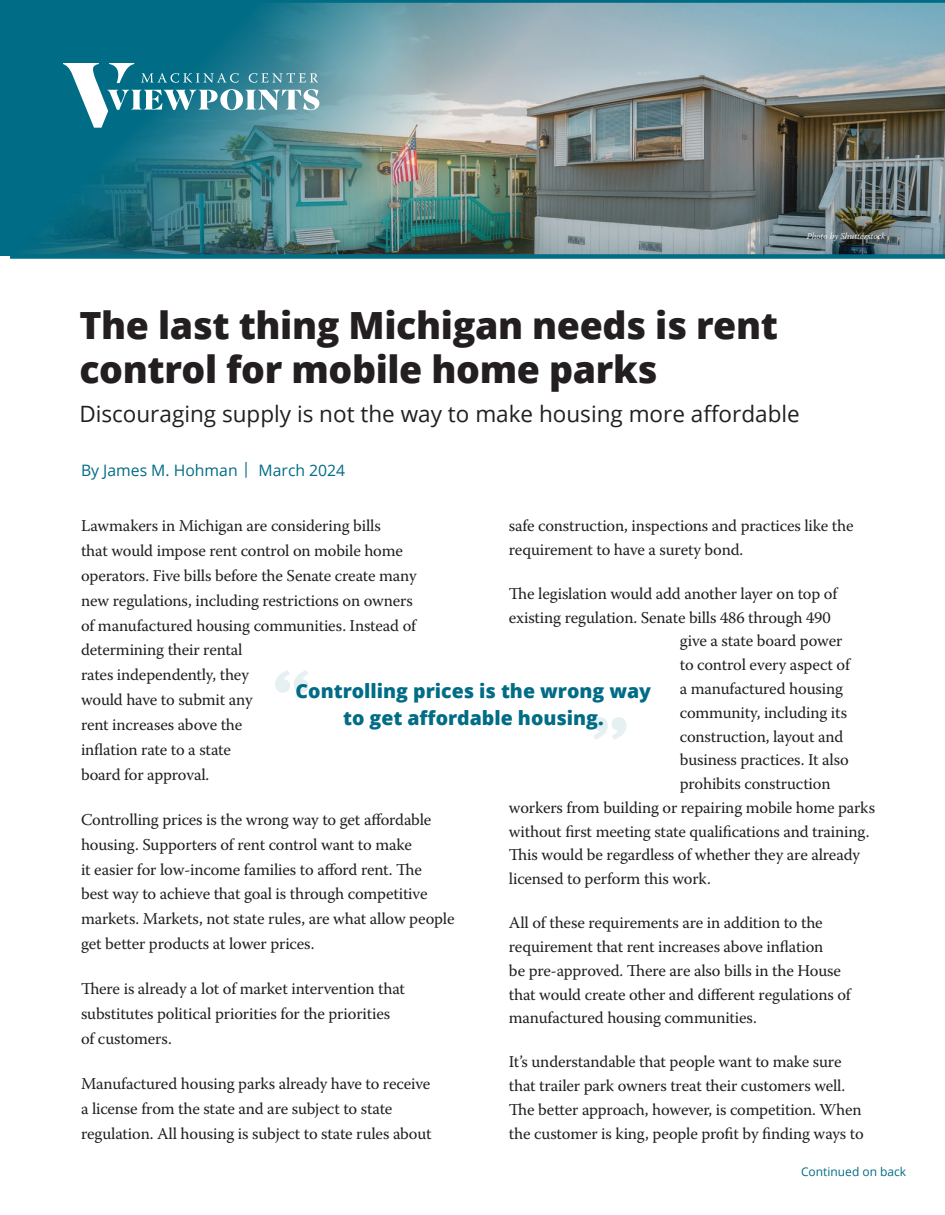
<style>
.page{position:relative;width:945px;height:1215px;background:#fff}
.page>*{position:absolute;margin:0;border:0;box-sizing:border-box;transform-origin:0 0}
.t1{font:800 37.5px/43.5px "Open Sans";letter-spacing:-.01em;color:#231f20}
.t2{font:22.5px "Open Sans";color:#231f20}
.t3{font:800 19.5px/27px "Open Sans";color:#006c85;text-align:center}
.t4{font:16.5px/24.9px "Warnock Pro";letter-spacing:-.01em;color:#231f20}
.t5{font:15.75px "Open Sans";color:#006c85}
.t6{font:12px "Open Sans";color:#006c85}
.t7{font:italic 300 9px "Warnock Pro";color:#fff}
</style>
<div class="page">
<img style="left:0;top:0;width:945px;height:256px">
<svg style="left:63px;top:63px;width:256px;height:65px"></svg>
<svg style="left:275px;top:670px;width:34px;height:23px"></svg>
<svg style="left:593px;top:717px;width:34px;height:23px"></svg>
<p class="t7" style="left:807px;top:231px;width:80px">Photo by Shutterstock</p>
<h1 class="t1" style="left:79px;top:303px;width:700px">The last thing Michigan needs is rent control for mobile home parks</h1>
<h2 class="t2" style="left:79px;top:398px;width:722px">Discouraging supply is not the way to make housing more affordable</h2>
<p class="t5" style="left:81px;top:459px;width:266px">By James M. Hohman | March 2024</p>
<p class="t4" style="left:509px;top:513px;width:346px;line-height:23.9px">safe construction, inspections and practices like the requirement to have a surety bond.</p>
<p class="t4" style="left:509px;top:581px;width:330px">The legislation would add another layer on top of</p>
<p class="t4" style="left:509px;top:604px;width:323px">existing regulation. Senate bills 486 through 490</p>
<p class="t4" style="left:680px;top:628px;width:164px">give a state board power</p>
<p class="t4" style="left:680px;top:652px;width:172px">to control every aspect of</p>
<p class="t4" style="left:680px;top:676px;width:165px">a manufactured housing</p>
<p class="t4" style="left:680px;top:700px;width:169px">community, including its</p>
<p class="t4" style="left:680px;top:723px;width:165px">construction, layout and</p>
<p class="t4" style="left:680px;top:747px;width:170px">business practices. It also</p>
<p class="t4" style="left:680px;top:771px;width:152px">prohibits construction</p>
<p class="t4" style="left:509px;top:795px;width:368px">workers from building or repairing mobile home parks</p>
<p class="t4" style="left:509px;top:818px;width:362px">without first meeting state qualifications and training.</p>
<p class="t4" style="left:509px;top:842px;width:353px">This would be regardless of whether they are already</p>
<p class="t4" style="left:509px;top:866px;width:204px">licensed to perform this work.</p>
<p class="t4" style="left:509px;top:911px;width:343px;line-height:23.9px">All of these requirements are in addition to the requirement that rent increases above inflation<br>be pre-approved. There are also bills in the House that would create other and different regulations of manufactured housing communities.</p>
<p class="t4" style="left:509px;top:1050px;width:356px;line-height:23.9px">It’s understandable that people want to make sure that trailer park owners treat their customers well.<br>The better approach, however, is competition. When the customer is king, people profit by finding ways to</p>
<p class="t4" style="left:81px;top:513px;width:337px">Lawmakers in Michigan are considering bills<br>that would impose rent control on mobile home operators. Five bills before the Senate create many new regulations, including restrictions on owners of manufactured housing communities. Instead of determining their rental<br>rates independently, they<br>would have to submit any<br>rent increases above the<br>inflation rate to a state<br>board for approval.</p>
<p class="t4" style="left:81px;top:807px;width:375px">Controlling prices is the wrong way to get affordable housing. Supporters of rent control want to make<br>it easier for low-income families to afford rent. The<br>best way to achieve that goal is through competitive markets. Markets, not state rules, are what allow people get better products at lower prices.</p>
<p class="t4" style="left:81px;top:976px;width:326px">There is already a lot of market intervention that substitutes political priorities for the priorities of customers.</p>
<p class="t4" style="left:81px;top:1071px;width:352px">Manufactured housing parks already have to receive a license from the state and are subject to state regulation. All housing is subject to state rules about</p>
<p class="t3" style="left:296px;top:677px;width:357px">Controlling prices is the wrong way to get affordable housing.</p>
<p class="t6" style="left:801px;top:1163px;width:107px">Continued on back</p>
</div>
